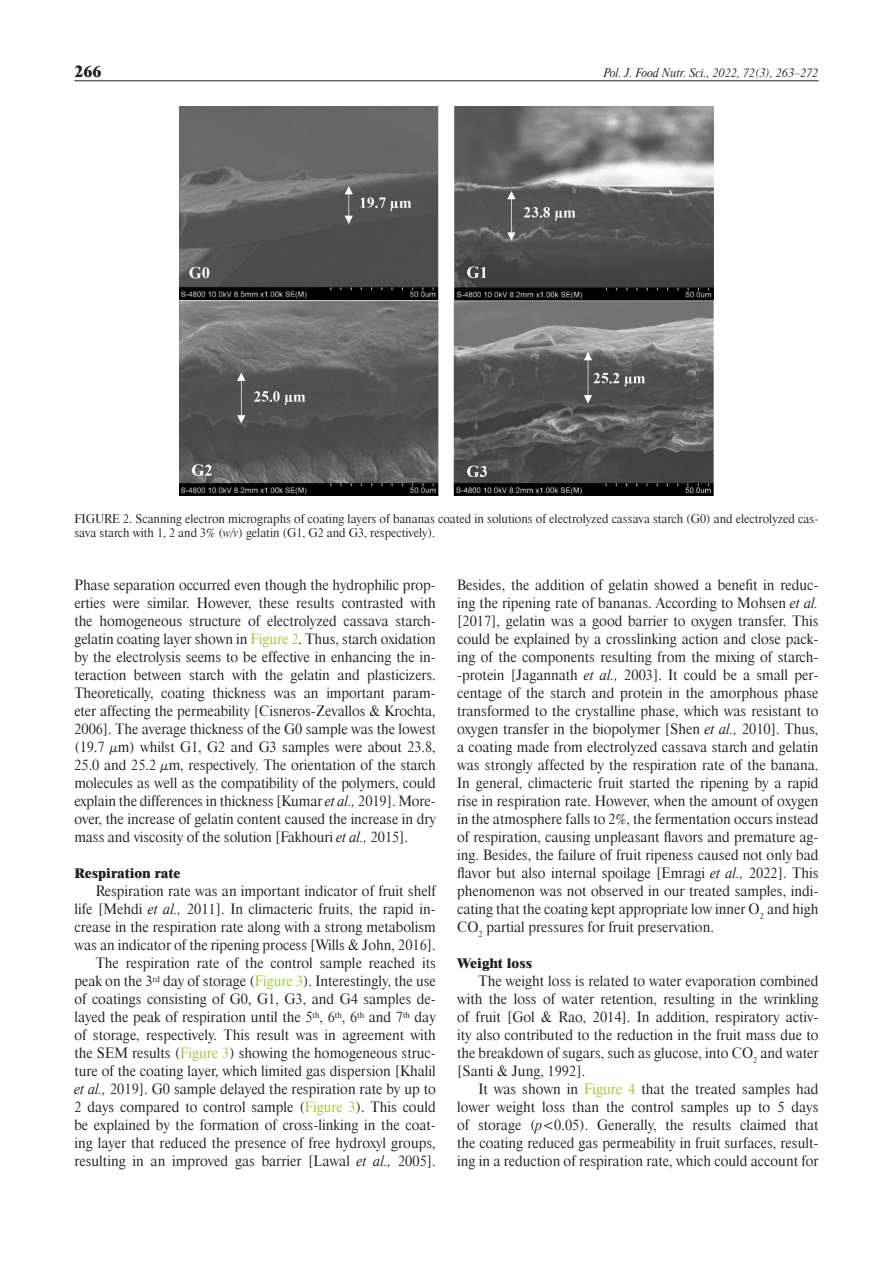
<style>
.page{position:relative;width:893px;height:1263px;background:#fff}
.page>*{position:absolute;margin:0;border:0;box-sizing:border-box;transform-origin:0 0}
.pagina{font:16.5px "Dutch 801 X Bd EU";color:#231f20}
.akapit{font:14.25px/18px "Dutch 801 Hd EU";color:#231f20;text-align:justify}
.tytul3{font:14.25px "Dutch 801 X Bd EU";color:#231f20}
.rysunek_tytul{font:12px/14.4px "Dutch 801 Hd EU";color:#231f20}
.pagina-2{font:italic 12px "Dutch 801 Hd EU";color:#231f20}
.s1{font-style:italic}
.s2{color:#9c3}
</style>
<div class="page">
<hr style="left:74px;top:80px;width:745px;height:1px;background:#231f20">
<img style="left:179px;top:106px;width:535px;height:389px">
<p class="pagina" style="left:74px;top:61px;width:29px">266</p>
<p class="pagina-2" style="left:604px;top:65px;width:216px">Pol. J. Food Nutr. Sci., 2022, 72(3), 263–272</p>
<p class="rysunek_tytul" style="left:74px;top:511px;width:746px">FIGURE 2. Scanning electron micrographs of coating layers of bananas coated in solutions of electrolyzed cassava starch (G0) and electrolyzed cas&shy;sava starch with 1, 2 and 3% (<span class="s1">w/v</span>) gelatin (G1, G2 and G3, respectively).</p>
<p class="akapit" style="left:74px;top:576px;width:363px">Phase separation occurred even though the hydrophilic prop&shy;erties were similar. However, these results contrasted with the homogeneous structure of electrolyzed cassava starch&shy;gelatin coating layer shown in <span class="s2">Figure 2</span>. Thus, starch oxidation by the electrolysis seems to be effective in enhancing the in&shy;teraction between starch with the gelatin and plasticizers.<br>Theoretically, coating thickness was an important param&shy;eter affecting the permeability [Cisneros-Zevallos &amp; Krochta, 2006]. The average thickness of the G0 sample was the lowest (19.7 µm) whilst G1, G2 and G3 samples were about 23.8, 25.0 and 25.2 µm, respectively. The orientation of the starch molecules as well as the compatibility of the polymers, could explain the differences in thickness [Kumar <span class="s1">et al.,</span> 2019]. More&shy;over, the increase of gelatin content caused the increase in dry mass and viscosity of the solution [Fakhouri <span class="s1">et al.,</span> 2015].</p>
<p class="tytul3" style="left:74px;top:864px;width:108px">Respiration rate</p>
<p class="akapit" style="left:74px;top:882px;width:363px;text-indent:21px">Respiration rate was an important indicator of fruit shelf life [Mehdi <span class="s1">et al.,</span> 2011]. In climacteric fruits, the rapid in&shy;crease in the respiration rate along with a strong metabolism was an indicator of the ripening process [Wills &amp; John, 2016].</p>
<p class="akapit" style="left:74px;top:954px;width:363px;text-indent:21px">The respiration rate of the control sample reached its peak on the 3<sup>rd</sup> day of storage (<span class="s2">Figure 3</span>). Interestingly, the use of coatings consisting of G0, G1, G3, and G4 samples de&shy;layed the peak of respiration until the 5<sup>th</sup>, 6<sup>th</sup>, 6<sup>th</sup> and 7<sup>th</sup> day of storage, respectively. This result was in agreement with the SEM results (<span class="s2">Figure 3</span>) showing the homogeneous struc&shy;ture of the coating layer, which limited gas dispersion [Khalil <span class="s1">et al.,</span> 2019]. G0 sample delayed the respiration rate by up to 2 days compared to control sample (<span class="s2">Figure 3</span>). This could be explained by the formation of cross-linking in the coat&shy;ing layer that reduced the presence of free hydroxyl groups, resulting in an improved gas barrier [Lawal <span class="s1">et al.,</span> 2005].</p>
<p class="akapit" style="left:457px;top:576px;width:363px">Besides, the addition of gelatin showed a benefit in reduc&shy;ing the ripening rate of bananas. According to Mohsen <span class="s1">et al. </span>[2017], gelatin was a good barrier to oxygen transfer. This could be explained by a crosslinking action and close pack&shy;ing of the components resulting from the mixing of starch--protein [Jagannath <span class="s1">et al.,</span> 2003]. It could be a small per&shy;centage of the starch and protein in the amorphous phase transformed to the crystalline phase, which was resistant to oxygen transfer in the biopolymer [Shen <span class="s1">et al.,</span> 2010]. Thus, a coating made from electrolyzed cassava starch and gelatin was strongly affected by the respiration rate of the banana.<br>In general, climacteric fruit started the ripening by a rapid rise in respiration rate. However, when the amount of oxygen in the atmosphere falls to 2%, the fermentation occurs instead of respiration, causing unpleasant flavors and premature ag&shy;ing. Besides, the failure of fruit ripeness caused not only bad flavor but also internal spoilage [Emragi <span class="s1">et al.,</span> 2022]. This phenomenon was not observed in our treated samples, indi&shy;cating that the coating kept appropriate low inner O<sub>2</sub> and high CO<sub>2</sub> partial pressures for fruit preservation.</p>
<p class="tytul3" style="left:457px;top:954px;width:76px">Weight loss</p>
<p class="akapit" style="left:457px;top:972px;width:363px;text-indent:21px">The weight loss is related to water evaporation combined with the loss of water retention, resulting in the wrinkling of fruit [Gol &amp; Rao, 2014]. In addition, respiratory activ&shy;ity also contributed to the reduction in the fruit mass due to the breakdown of sugars, such as glucose, into CO<sub>2</sub> and water [Santi &amp; Jung, 1992].</p>
<p class="akapit" style="left:457px;top:1080px;width:363px;text-indent:21px">It was shown in <span class="s2">Figure 4</span> that the treated samples had lower weight loss than the control samples up to 5 days of storage (<span class="s1">p</span>&lt;0.05). Generally, the results claimed that the coating reduced gas permeability in fruit surfaces, result&shy;ing in a reduction of respiration rate, which could account for</p>
</div>
